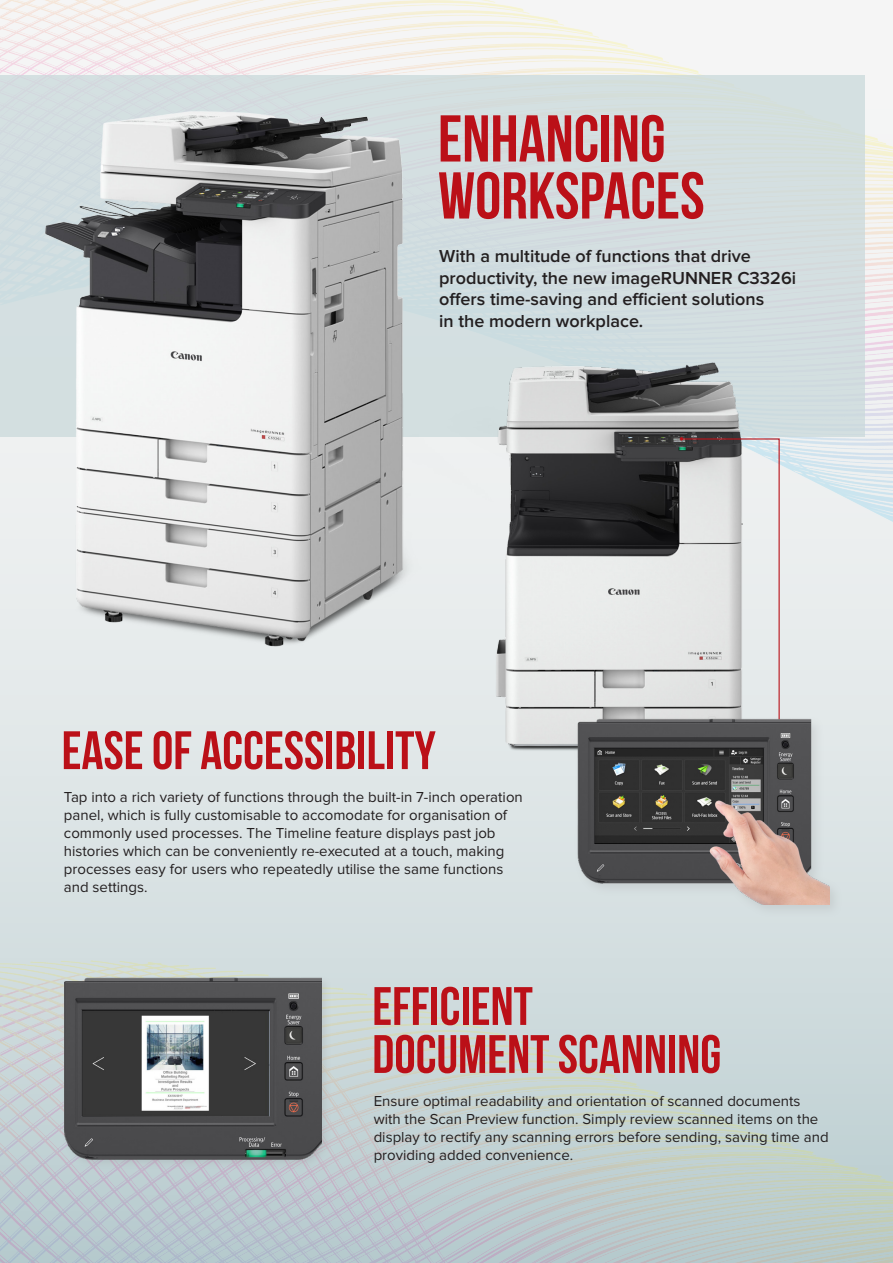
<style>
.page{position:relative;width:893px;height:1263px;background:#fff}
.page>*{position:absolute;margin:0;border:0;box-sizing:border-box;transform-origin:0 0}
.USP_Header{font:66px "Bebas Neue";color:#bb1018}
.USP_Header-2{font:54px "Bebas Neue";color:#bb1018}
.Sub_Header_Copy{font:600 18px/21.6px "Proxima Nova";color:#231f20}
.Copy{font:15px/18px "Proxima Nova";color:#231f20}
</style>
<div class="page">
<img style="left:0;top:0;width:893px;height:1263px">
<div style="left:0;top:75px;width:864px;height:361px;background:#d4dfe0"></div>
<img style="left:484px;top:362px;width:351px;height:411px">
<div style="left:574px;top:715px;width:269px;height:203px;background:#999;opacity:.25"></div>
<img style="left:569px;top:680px;width:260px;height:224px">
<img style="left:28px;top:111px;width:484px;height:557px">
<div style="left:61px;top:975px;width:271px;height:194px;background:#999;opacity:.25"></div>
<img style="left:64px;top:966px;width:257px;height:213px">
<svg style="left:680px;top:437px;width:100px;height:294px;background:#d2d2d2"></svg>
<p class="USP_Header" style="left:438px;top:103px;width:229px">ENHANCING</p>
<p class="USP_Header" style="left:438px;top:160px;width:268px">WORKSPACES</p>
<p class="Sub_Header_Copy" style="left:439px;top:246px;width:358px">With a multitude of functions that drive productivity, the new imageRUNNER C3326i</p>
<p class="Sub_Header_Copy" style="left:439px;top:289px;width:327px">offers time-saving and efficient solutions</p>
<p class="Sub_Header_Copy" style="left:439px;top:311px;width:206px">in the modern workplace.</p>
<p class="USP_Header-2" style="left:62px;top:721px;width:376px">EASE OF ACCESSIBILITY</p>
<p class="Copy" style="left:64px;top:789px;width:460px">Tap into a rich variety of functions through the built-in 7-inch operation panel, which is fully customisable to accomodate for organisation of commonly used processes. The Timeline feature displays past job histories which can be conveniently re-executed at a touch, making processes easy for users who repeatedly utilise the same functions and settings.</p>
<p class="USP_Header-2" style="left:372px;top:977px;width:162px">EFFICIENT</p>
<p class="USP_Header-2" style="left:372px;top:1025px;width:351px">DOCUMENT SCANNING</p>
<p class="Copy" style="left:374px;top:1093px;width:456px">Ensure optimal readability and orientation of scanned documents with the Scan Preview function. Simply review scanned items on the display to rectify any scanning errors before sending, saving time and providing added convenience.</p>
</div>
